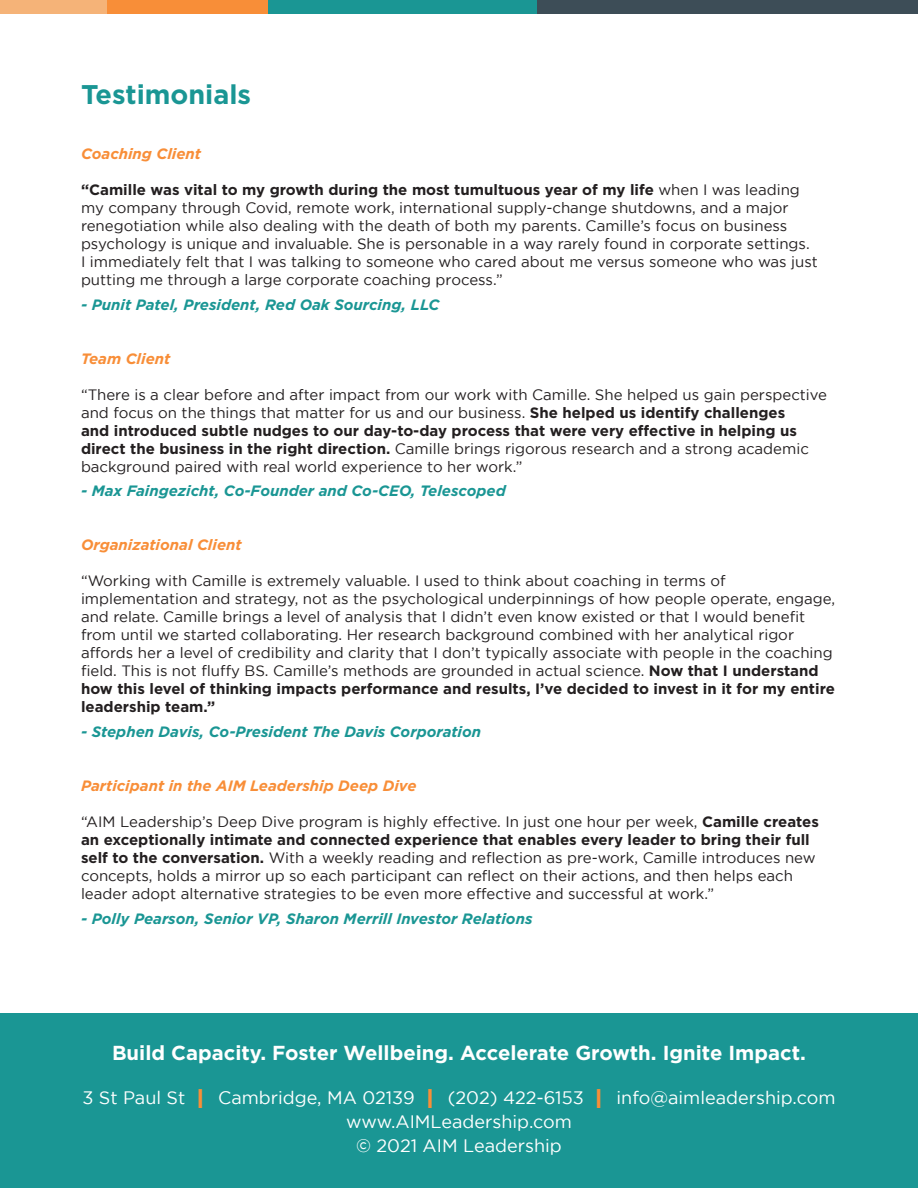
<style>
.page{position:relative;width:918px;height:1188px;background:#fff}
.page>*{position:absolute;margin:0;border:0;box-sizing:border-box;transform-origin:0 0}
.t1{font:700 27px "Gotham";color:#1a9694}
.t2{font:700 20.25px "Gotham";color:#fff}
.t3{font:18px "Gotham";color:#fff}
.t4{font:15px/18px "Gotham";color:#231f20}
.t5{font:italic 700 15px "Gotham";color:#1a9694}
.t6{font:italic 700 15px "Gotham";color:#f88e38}
.s1{font-weight:700}
.s2{font-weight:500;font-size:27px;color:#f88e38}
</style>
<div class="page">
<div style="left:0;top:1013px;width:918px;height:175px;background:#1a9694"></div>
<div style="left:0;top:0;width:108px;height:14px;background:#f5b378"></div>
<div style="left:107px;top:0;width:162px;height:14px;background:#f88e38"></div>
<div style="left:268px;top:0;width:270px;height:14px;background:#1a9694"></div>
<div style="left:537px;top:0;width:381px;height:14px;background:#3d4d57"></div>
<p class="t1" style="left:81px;top:76px;width:172px">Testimonials</p>
<p class="t6" style="left:81px;top:144px;width:122px">Coaching Client</p>
<p class="t4" style="left:81px;top:180px;width:738px"><span class="s1">“Camille was vital to my growth during the most tumultuous year of my life</span> when I was leading my company through Covid, remote work, international supply-change shutdowns, and a major renegotiation while also dealing with the death of both my parents. Camille’s focus on business psychology is unique and invaluable. She is personable in a way rarely found in corporate settings.<br>I immediately felt that I was talking to someone who cared about me versus someone who was just putting me through a large corporate coaching process.”</p>
<p class="t5" style="left:81px;top:294px;width:360px">- Punit Patel, President, Red Oak Sourcing, LLC</p>
<p class="t6" style="left:81px;top:348px;width:91px">Team Client</p>
<p class="t4" style="left:81px;top:385px;width:748px">“There is a clear before and after impact from our work with Camille. She helped us gain perspective and focus on the things that matter for us and our business. <span class="s1">She helped us identify challenges<br>and introduced subtle nudges to our day-to-day process that were very effective in helping us direct the business in the right direction.</span> Camille brings rigorous research and a strong academic background paired with real world experience to her work.”</p>
<p class="t5" style="left:81px;top:481px;width:426px">- Max Faingezicht, Co-Founder and Co-CEO, Telescoped</p>
<p class="t6" style="left:81px;top:535px;width:162px">Organizational Client</p>
<p class="t4" style="left:81px;top:572px;width:756px">“Working with Camille is extremely valuable. I used to think about coaching in terms of implementation and strategy, not as the psychological underpinnings of how people operate, engage, and relate. Camille brings a level of analysis that I didn’t even know existed or that I would benefit from until we started collaborating. Her research background combined with her analytical rigor affords her a level of credibility and clarity that I don’t typically associate with people in the coaching field. This is not fluffy BS. Camille’s methods are grounded in actual science. <span class="s1">Now that I understand how this level of thinking impacts performance and results, I’ve decided to invest in it for my entire leadership team.”</span></p>
<p class="t5" style="left:81px;top:722px;width:402px">- Stephen Davis, Co-President The Davis Corporation</p>
<p class="t6" style="left:81px;top:776px;width:337px">Participant in the AIM Leadership Deep Dive</p>
<p class="t4" style="left:81px;top:813px;width:739px">“AIM Leadership’s Deep Dive program is highly effective. In just one hour per week, <span class="s1">Camille creates an exceptionally intimate and connected experience that enables every leader to bring their full self to the conversation.</span> With a weekly reading and reflection as pre-work, Camille introduces new concepts, holds a mirror up so each participant can reflect on their actions, and then helps each leader adopt alternative strategies to be even more effective and successful at work.”</p>
<p class="t5" style="left:81px;top:909px;width:453px">- Polly Pearson, Senior VP, Sharon Merrill Investor Relations</p>
<p class="t2" style="left:112px;top:1039px;width:695px">Build Capacity. Foster Wellbeing. Accelerate Growth. Ignite Impact.</p>
<p class="t3" style="left:83px;top:1087px;width:754px">3 St Paul St <span class="s2">I</span> Cambridge, MA 02139 <span class="s2">I</span> (202) 422-6153 <span class="s2">I</span> info@aimleadership.com</p>
<p class="t3" style="left:346px;top:1111px;width:227px">www.AIMLeadership.com</p>
<p class="t3" style="left:356px;top:1135px;width:207px">© 2021 AIM Leadership</p>
</div>
